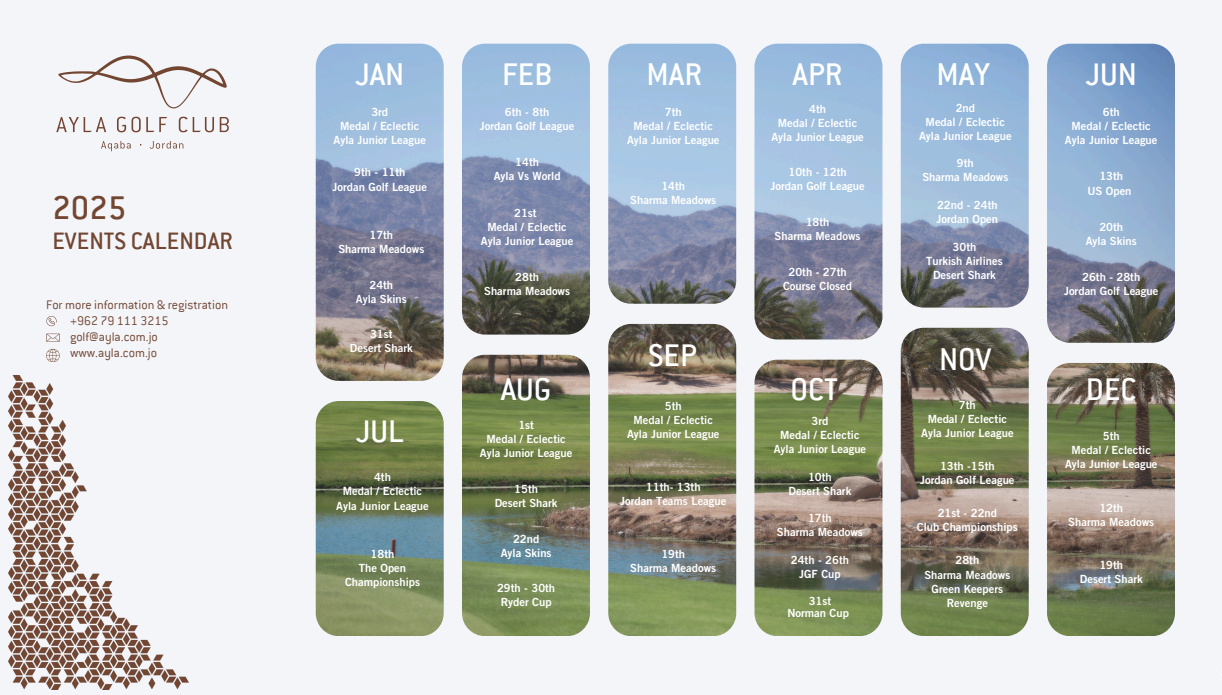
<style>
.page{position:relative;width:1222px;height:695px;background:#fff}
.page>*{position:absolute;margin:0;border:0;box-sizing:border-box;transform-origin:0 0}
.t1{font:500 36.25px "Conduit ITC";color:#734632}
.t2{font:500 34.62px "Conduit ITC";color:#fff}
.t3{font:500 26.25px "Conduit ITC";color:#734632}
.t4{font:300 13.75px/16px "Conduit ITC";color:#734632}
.t5{font:11.25px/14px "Trade Gothic LT Std Bd 2";color:#fff;text-align:center}
</style>
<div class="page">
<div style="left:0;top:0;width:1221px;height:695px;background:#f3f5f9"></div>
<img style="left:8px;top:375px;width:180px;height:314px">
<svg style="left:46px;top:316px;width:11px;height:10px"></svg>
<img style="left:316px;top:44px;width:858px;height:592px">
<svg style="left:46px;top:333px;width:14px;height:9px"></svg>
<svg style="left:46px;top:349px;width:13px;height:13px"></svg>
<img style="left:1221px;top:648px;width:1px;height:47px">
<svg style="left:56px;top:117px;width:50px;height:15px"></svg>
<svg style="left:101px;top:141px;width:30px;height:10px"></svg>
<svg style="left:117px;top:117px;width:50px;height:15px"></svg>
<svg style="left:150px;top:141px;width:33px;height:8px"></svg>
<svg style="left:58px;top:55px;width:169px;height:54px"></svg>
<svg style="left:179px;top:117px;width:8px;height:15px"></svg>
<svg style="left:193px;top:117px;width:21px;height:15px"></svg>
<svg style="left:220px;top:117px;width:9px;height:15px"></svg>
<h4 class="t1" style="left:52px;top:192px;width:75px">2025</h4>
<p class="t3" style="left:52px;top:229px;width:182px">EVENTS CALENDAR</p>
<h2 class="t4" style="left:70px;top:297px;width:159px;text-indent:-24px">For more information &amp; registration +962 79 111 3215 golf@ayla.com.jo</h2>
<h3 class="t4" style="left:70px;top:345px;width:89px">www.ayla.com.jo</h3>
<p class="t2" style="left:355px;top:59px;width:51px">JAN</p>
<p class="t5" style="left:371px;top:107px;width:18px">3rd</p>
<p class="t5" style="left:340px;top:121px;width:81px">Medal / Eclectic</p>
<h1 class="t5" style="left:333px;top:135px;width:94px">Ayla Junior League</h1>
<p class="t5" style="left:354px;top:167px;width:53px">9th - 11th</p>
<p class="t5" style="left:332px;top:181px;width:96px">Jordan Golf League</p>
<p class="t5" style="left:369px;top:230px;width:25px">17th</p>
<p class="t5" style="left:338px;top:244px;width:87px">Sharma Meadows</p>
<p class="t5" style="left:369px;top:279px;width:25px">24th</p>
<p class="t5" style="left:356px;top:293px;width:52px">Ayla Skins</p>
<h1 class="t5" style="left:370px;top:328px;width:24px">31st</h1>
<p class="t5" style="left:350px;top:342px;width:64px">Desert Shark</p>
<p class="t2" style="left:356px;top:415px;width:49px">JUL</p>
<h1 class="t5" style="left:374px;top:472px;width:18px">4th</h1>
<p class="t5" style="left:343px;top:486px;width:81px">Medal / Eclectic</p>
<p class="t5" style="left:336px;top:500px;width:94px">Ayla Junior League</p>
<p class="t5" style="left:370px;top:548px;width:25px">18th</p>
<p class="t5" style="left:345px;top:562px;width:77px">The Open<br>Championships</p>
<h1 class="t2" style="left:502px;top:59px;width:52px">FEB</h1>
<p class="t5" style="left:505px;top:106px;width:46px">6th - 8th</p>
<p class="t5" style="left:480px;top:120px;width:96px">Jordan Golf League</p>
<p class="t5" style="left:515px;top:157px;width:25px">14th</p>
<h1 class="t5" style="left:493px;top:171px;width:68px">Ayla Vs World</h1>
<p class="t5" style="left:514px;top:207px;width:24px">21st</p>
<p class="t5" style="left:487px;top:221px;width:81px">Medal / Eclectic</p>
<p class="t5" style="left:481px;top:235px;width:94px">Ayla Junior League</p>
<p class="t5" style="left:515px;top:271px;width:25px">28th</p>
<p class="t5" style="left:484px;top:285px;width:87px">Sharma Meadows</p>
<p class="t2" style="left:500px;top:374px;width:52px">AUG</p>
<p class="t5" style="left:518px;top:420px;width:17px">1st</p>
<p class="t5" style="left:486px;top:434px;width:81px">Medal / Eclectic</p>
<p class="t5" style="left:480px;top:448px;width:94px">Ayla Junior League</p>
<p class="t5" style="left:514px;top:483px;width:25px">15th</p>
<p class="t5" style="left:494px;top:497px;width:64px">Desert Shark</p>
<p class="t5" style="left:513px;top:533px;width:28px">22nd</p>
<p class="t5" style="left:500px;top:547px;width:52px">Ayla Skins</p>
<p class="t5" style="left:497px;top:582px;width:60px">29th - 30th</p>
<p class="t5" style="left:500px;top:596px;width:52px">Ryder Cup</p>
<p class="t2" style="left:646px;top:59px;width:57px">MAR</p>
<p class="t2" style="left:792px;top:59px;width:51px">APR</p>
<p class="t2" style="left:936px;top:59px;width:55px">MAY</p>
<p class="t2" style="left:1085px;top:59px;width:53px">JUN</p>
<p class="t5" style="left:664px;top:107px;width:18px">7th</p>
<p class="t5" style="left:633px;top:121px;width:81px">Medal / Eclectic</p>
<p class="t5" style="left:627px;top:135px;width:94px">Ayla Junior League</p>
<p class="t5" style="left:661px;top:180px;width:25px">14th</p>
<h1 class="t5" style="left:630px;top:195px;width:87px">Sharma Meadows</h1>
<p class="t5" style="left:809px;top:103px;width:18px">4th</p>
<p class="t5" style="left:777px;top:117px;width:81px">Medal / Eclectic</p>
<p class="t5" style="left:771px;top:131px;width:94px">Ayla Junior League</p>
<p class="t5" style="left:788px;top:167px;width:60px">10th - 12th</p>
<p class="t5" style="left:770px;top:181px;width:96px">Jordan Golf League</p>
<h1 class="t5" style="left:805px;top:216px;width:25px">18th</h1>
<p class="t5" style="left:774px;top:230px;width:87px">Sharma Meadows</p>
<p class="t5" style="left:955px;top:102px;width:21px">2nd</p>
<p class="t5" style="left:925px;top:116px;width:81px">Medal / Eclectic</p>
<h1 class="t5" style="left:919px;top:130px;width:94px">Ayla Junior League</h1>
<p class="t5" style="left:956px;top:158px;width:18px">9th</p>
<p class="t5" style="left:922px;top:172px;width:87px">Sharma Meadows</p>
<p class="t5" style="left:937px;top:200px;width:62px">22nd - 24th</p>
<p class="t5" style="left:936px;top:214px;width:63px">Jordan Open</p>
<p class="t5" style="left:952px;top:241px;width:25px">30th</p>
<p class="t5" style="left:926px;top:255px;width:78px">Turkish Airlines</p>
<p class="t5" style="left:788px;top:266px;width:60px">20th - 27th</p>
<p class="t5" style="left:933px;top:269px;width:64px">Desert Shark</p>
<p class="t5" style="left:783px;top:280px;width:71px">Course Closed</p>
<p class="t5" style="left:1102px;top:107px;width:18px">6th</p>
<p class="t5" style="left:1071px;top:121px;width:81px">Medal / Eclectic</p>
<p class="t5" style="left:1064px;top:135px;width:94px">Ayla Junior League</p>
<p class="t5" style="left:1099px;top:171px;width:25px">13th</p>
<p class="t5" style="left:1087px;top:185px;width:46px">US Open</p>
<p class="t5" style="left:1099px;top:221px;width:25px">20th</p>
<p class="t5" style="left:1085px;top:235px;width:52px">Ayla Skins</p>
<p class="t5" style="left:1082px;top:271px;width:60px">26th - 28th</p>
<p class="t5" style="left:1063px;top:285px;width:96px">Jordan Golf League</p>
<p class="t2" style="left:648px;top:340px;width:50px">SEP</p>
<p class="t2" style="left:939px;top:344px;width:54px">NOV</p>
<h1 class="t5" style="left:664px;top:400px;width:18px">5th</h1>
<p class="t5" style="left:633px;top:414px;width:81px">Medal / Eclectic</p>
<p class="t5" style="left:627px;top:428px;width:94px">Ayla Junior League</p>
<p class="t5" style="left:646px;top:481px;width:56px">11th- 13th</p>
<h1 class="t5" style="left:620px;top:495px;width:108px">Jordan Teams League</h1>
<p class="t5" style="left:661px;top:548px;width:25px">19th</p>
<p class="t5" style="left:630px;top:562px;width:87px">Sharma Meadows</p>
<p class="t2" style="left:790px;top:374px;width:49px">OCT</p>
<p class="t5" style="left:811px;top:415px;width:18px">3rd</p>
<p class="t5" style="left:780px;top:429px;width:81px">Medal / Eclectic</p>
<p class="t5" style="left:773px;top:444px;width:94px">Ayla Junior League</p>
<p class="t5" style="left:808px;top:471px;width:25px">10th</p>
<p class="t5" style="left:788px;top:485px;width:64px">Desert Shark</p>
<p class="t5" style="left:808px;top:512px;width:25px">17th</p>
<p class="t5" style="left:777px;top:526px;width:87px">Sharma Meadows</p>
<h1 class="t5" style="left:790px;top:554px;width:60px">24th - 26th</h1>
<p class="t5" style="left:799px;top:568px;width:43px">JGF Cup</p>
<p class="t5" style="left:808px;top:595px;width:24px">31st</p>
<p class="t5" style="left:787px;top:607px;width:63px">Norman Cup</p>
<p class="t5" style="left:958px;top:399px;width:18px">7th</p>
<p class="t5" style="left:927px;top:413px;width:81px">Medal / Eclectic</p>
<p class="t5" style="left:921px;top:427px;width:94px">Ayla Junior League</p>
<p class="t5" style="left:940px;top:460px;width:56px">13th -15th</p>
<p class="t5" style="left:920px;top:474px;width:96px">Jordan Golf League</p>
<p class="t5" style="left:937px;top:507px;width:61px">21st - 22nd</p>
<h1 class="t5" style="left:916px;top:522px;width:102px">Club Championships</h1>
<p class="t5" style="left:955px;top:555px;width:25px">28th</p>
<p class="t5" style="left:924px;top:569px;width:87px">Sharma Meadows</p>
<p class="t5" style="left:931px;top:583px;width:73px">Green Keepers<br>Revenge</p>
<p class="t2" style="left:1085px;top:374px;width:52px">DEC</p>
<p class="t5" style="left:1102px;top:430px;width:18px">5th</p>
<p class="t5" style="left:1071px;top:445px;width:81px">Medal / Eclectic</p>
<p class="t5" style="left:1064px;top:459px;width:94px">Ayla Junior League</p>
<p class="t5" style="left:1099px;top:502px;width:25px">12th</p>
<p class="t5" style="left:1068px;top:516px;width:87px">Sharma Meadows</p>
<p class="t5" style="left:1099px;top:559px;width:25px">19th</p>
<p class="t5" style="left:1079px;top:573px;width:64px">Desert Shark</p>
</div>
